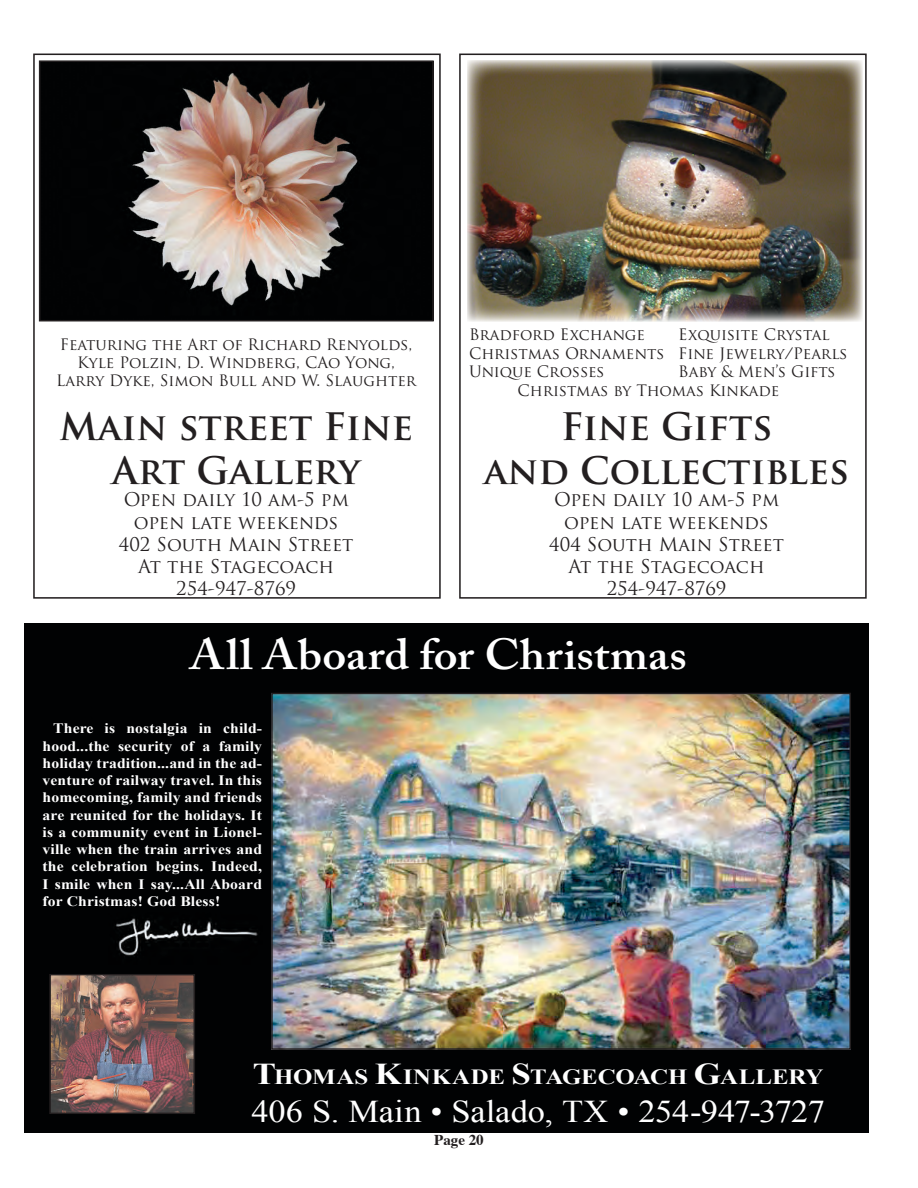
<style>
.page{position:relative;width:918px;height:1188px;background:#fff}
.page>*{position:absolute;margin:0;border:0;box-sizing:border-box;transform-origin:0 0}
.t1{font:600 43.2px "Adobe Caslon Pro";color:#fff;scale:1.09 1}
.t2{font:700 36.9px/44.2px "Trajan Pro";color:#231f20;text-align:center}
.t3{font:31.65px "Times New Roman";letter-spacing:-.005em;color:#fff;scale:1.09 1}
.t4{font:700 21.6px "Times New Roman";letter-spacing:-.005em;color:#fff;scale:1.15 1}
.t5{font:18.45px/22.2px "Trajan Pro";color:#231f20;text-align:center}
.t6{font:15.45px/18.5px "Trajan Pro";color:#231f20}
.t7{font:700 15px "Times";color:#231f20}
.t8{font:700 14.4px/17.2px "Times New Roman";letter-spacing:.01em;color:#fff;text-align:justify;scale:1.09 1}
.s1{font-size:30.15px}
</style>
<div class="page">
<div style="left:33px;top:54px;width:408px;height:545px;border:2px solid #231f20"></div>
<div style="left:459px;top:54px;width:408px;height:545px;border:2px solid #231f20"></div>
<img style="left:42px;top:63px;width:389px;height:255px">
<div style="left:39px;top:60px;width:395px;height:261px;border:2px solid #231f20"></div>
<img style="left:467px;top:60px;width:395px;height:261px">
<div style="left:24px;top:623px;width:845px;height:509px;background:#010203"></div>
<img style="left:116px;top:918px;width:142px;height:38px">
<img style="left:52px;top:977px;width:140px;height:134px">
<div style="left:49px;top:974px;width:146px;height:140px;border:2px solid #231f20"></div>
<img style="left:274px;top:696px;width:574px;height:351px">
<div style="left:271px;top:693px;width:580px;height:357px;border:2px solid #231f20"></div>
<p class="t6" style="left:56px;top:335px;width:362px;text-align:center">Featuring the Art of Richard Renyolds,<br>Kyle Polzin, D. Windberg, CAo Yong,<br>Larry Dyke, Simon Bull and W. Slaughter</p>
<p class="t2" style="left:59px;top:405px;width:355px">Main street Fine<br>Art Gallery</p>
<p class="t5" style="left:119px;top:488px;width:236px">Open daily 10 am-5 pm open late weekends<br>402 South Main Street<br>At the Stagecoach<br>254-947-8769</p>
<p class="t6" style="left:469px;top:325px;width:380px;text-indent:209px">Exquisite Crystal<br>Christmas Ornaments Fine Jewelry/Pearls<br>Unique Crosses</p>
<p class="t6" style="left:469px;top:325px;width:177px">Bradford Exchange</p>
<p class="t6" style="left:518px;top:362px;width:320px;text-indent:161px">Baby &amp; Men’s Gifts<br>Christmas by Thomas Kinkade</p>
<p class="t2" style="left:484px;top:405px;width:366px">Fine Gifts<br>and Collectibles</p>
<p class="t5" style="left:549px;top:488px;width:236px">Open daily 10 am-5 pm open late weekends<br>404 South Main Street<br>At the Stagecoach<br>254-947-8769</p>
<p class="t1" style="left:190px;top:629px;width:458px">All Aboard for Christmas</p>
<p class="t8" style="left:43px;top:719px;width:203px;text-indent:11px">There is nostalgia in child&shy;hood...the security of a family holiday tradition...and in the ad&shy;venture of railway travel. In this homecoming, family and friends are reunited for the holidays. It is a community event in Lionel&shy;ville when the train arrives and the celebration begins. Indeed, I smile when I say...All Aboard for Christmas! God Bless!</p>
<p class="t4" style="left:253px;top:1062px;width:498px"><span class="s1">T</span>HOMAS <span class="s1">K</span>INKADE <span class="s1">S</span>TAGECOACH <span class="s1">G</span>ALLERY</p>
<p class="t3" style="left:251px;top:1091px;width:528px">406 S. Main • Salado, TX • 254-947-3727</p>
<p class="t7" style="left:434px;top:1126px;width:51px">Page 20</p>
</div>
